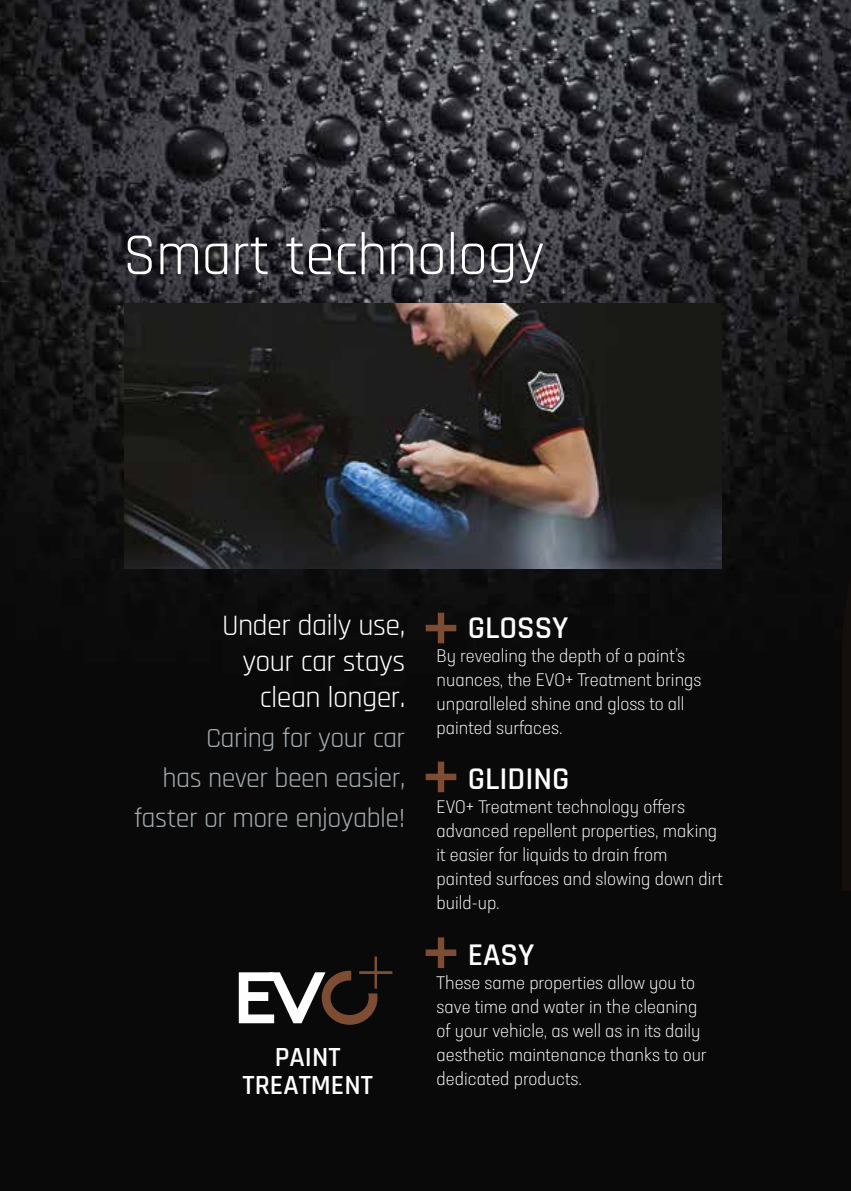
<style>
.page{position:relative;width:851px;height:1191px;background:#fff}
.page>*{position:absolute;margin:0;border:0;box-sizing:border-box;transform-origin:0 0}
.t1{font:60px "Rajdhani";letter-spacing:-.01em;color:#fff}
.t2{font:600 32px "Rajdhani";color:#fff}
.t3{font:30px/36px "Rajdhani";letter-spacing:-.02em;color:#fff;text-align:right}
.t4{font:28px/40px "Rajdhani";letter-spacing:-.02em;color:#a4acb1;text-align:right}
.t5{font:600 28px/28px "Rajdhani";color:#fff;text-align:center}
.t6{font:300 condensed 18px/24px "Neusa Next Std";color:#fff;scale:1.1 1}
</style>
<div class="page">
<img style="left:0;top:0;width:850px;height:1191px">
<img style="left:842px;top:577px;width:8px;height:314px">
<img style="left:124px;top:304px;width:597px;height:264px">
<svg style="left:422px;top:610px;width:37px;height:36px"></svg>
<svg style="left:422px;top:758px;width:37px;height:37px"></svg>
<svg style="left:422px;top:934px;width:37px;height:37px"></svg>
<svg style="left:233px;top:950px;width:167px;height:83px;background:#383431"></svg>
<h1 class="t1" style="left:123px;top:221px;width:423px">Smart technology</h1>
<h3 class="t3" style="left:222px;top:608px;width:185px">Under daily use, your car stays clean longer.</h3>
<h3 class="t4" style="left:134px;top:719px;width:273px">Caring for your car<br>has never been easier, faster or more enjoyable!</h3>
<h3 class="t5" style="left:242px;top:1043px;width:132px">PAINT<br>TREATMENT</h3>
<h2 class="t2" style="left:467px;top:608px;width:102px">GLOSSY</h2>
<p class="t6" style="left:436px;top:643px;width:242px">By revealing the depth of a paint’s nuances, the EVO+ Treatment brings unparalleled shine and gloss to all painted surfaces.</p>
<h2 class="t2" style="left:467px;top:760px;width:103px">GLIDING</h2>
<p class="t6" style="left:436px;top:795px;width:262px">EVO+ Treatment technology offers advanced repellent properties, making it easier for liquids to drain from painted surfaces and slowing down dirt build-up.</p>
<h2 class="t2" style="left:467px;top:935px;width:68px">EASY</h2>
<p class="t6" style="left:436px;top:970px;width:247px">These same properties allow you to save time and water in the cleaning of your vehicle, as well as in its daily aesthetic maintenance thanks to our dedicated products.</p>
</div>
